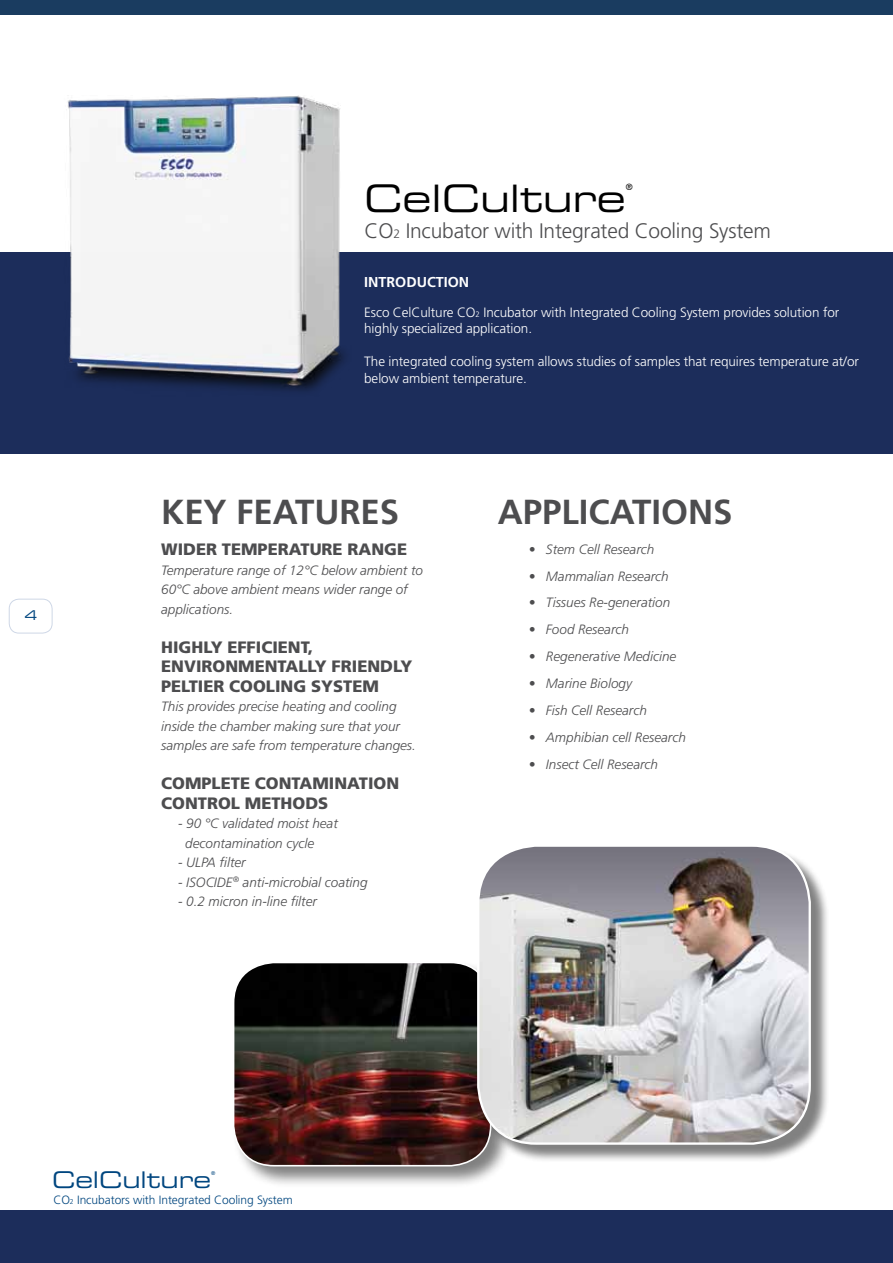
<style>
.page{position:relative;width:893px;height:1263px;background:#fff}
.page>*{position:absolute;margin:0;border:0;box-sizing:border-box;transform-origin:0 0}
.t1{font:37.8px "Eurostile LT Std Ex 2";color:#000}
.t2{font:700 34.8px "Frutiger LT Std";color:#4d4d4f}
.t3{font:22.95px "Eurostile LT Std Ex 2";color:#00467f}
.t4{font:300 21px "Frutiger LT Std";letter-spacing:-.01em;color:#4d4d4f}
.t5{font:900 16.5px/19.5px "Frutiger LT Std";color:#4d4d4f}
.t6{font:700 14.4px "Frutiger LT Std";color:#fff}
.t7{font:italic 300 13.5px/19.5px "Frutiger LT Std";color:#4d4d4f}
.t8{font:300 13.5px/16.5px "Frutiger LT Std";letter-spacing:-.005em;color:#fff}
.t9{font:13.5px "Eurostile LT Std Ex 2";color:#00467f}
.t10{font:300 12px "Frutiger LT Std";letter-spacing:-.005em;color:#00467f}
.t11{font:8.7px "Eurostile LT Std Ex 2";color:#000}
.t12{font:5.25px "Eurostile LT Std Ex 2";color:#00467f}
.s1{font-size:12.3px}
.s2{font-size:7.8px}
.s3{font-size:7.05px}
</style>
<div class="page">
<div style="left:0;top:0;width:893px;height:15px;background:#1a3c60"></div>
<div style="left:0;top:1210px;width:893px;height:53px;background:#1c2d5b"></div>
<div style="left:9px;top:599px;width:43px;height:34px;border:1px solid #9dafce;border-radius:10px"></div>
<div style="left:0;top:252px;width:893px;height:201px;background:#1c2d5b"></div>
<img style="left:67px;top:95px;width:277px;height:296px">
<div style="left:232px;top:960px;width:282px;height:228px;background:#000;opacity:.5"></div>
<img style="left:234px;top:962px;width:257px;height:204px">
<div style="left:233px;top:962px;width:258px;height:204px;border:2px solid #fff;border-radius:41px"></div>
<div style="left:479px;top:847px;width:350px;height:316px;background:#000;opacity:.5"></div>
<img style="left:478px;top:847px;width:332px;height:296px">
<div style="left:477px;top:844px;width:334px;height:301px;border:2px solid #fff;border-radius:58px"></div>
<p class="t9" style="left:24px;top:606px;width:15px">4</p>
<h1 class="t1" style="left:364px;top:172px;width:263px">CelCulture</h1>
<p class="t11" style="left:626px;top:181px;width:8px">®</p>
<h3 class="t4" style="left:365px;top:219px;width:408px">CO<span class="s1">2</span> Incubator with Integrated Cooling System</h3>
<p class="t6" style="left:364px;top:274px;width:25px">INTRO</p>
<p class="t6" style="left:406px;top:274px;width:30px">DUCTIO</p>
<p class="t6" style="left:459px;top:274px;width:12px">N</p>
<p class="t8" style="left:364px;top:304px;width:477px">Esco CelCulture CO<span class="s2">2</span> Incubator with Integrated Cooling System provides solution for highly specialized application.</p>
<p class="t8" style="left:364px;top:353px;width:496px">The integrated cooling system allows studies of samples that requires temperature at/or below ambient temperature.</p>
<h2 class="t2" style="left:161px;top:491px;width:198px">KEY FEATURES</h2>
<p class="t5" style="left:161px;top:540px;width:247px">WIDER TEMPERATURE RANG E</p>
<p class="t7" style="left:161px;top:560px;width:263px">Temperature range of 12°C below ambient to<br>60°C above ambient means wider range of applications.</p>
<p class="t5" style="left:161px;top:637px;width:23px">HIGH</p>
<p class="t5" style="left:161px;top:637px;width:253px;text-indent:42px">LY EFFICI ENT,<br>ENVIRON MENTALLY FRIENDLY<br>PELTIER COOLING</p>
<p class="t5" style="left:311px;top:676px;width:69px">SYSTEM</p>
<p class="t7" style="left:161px;top:697px;width:256px">This provides precise heating and cooling inside the chamber making sure that your samples are safe from temperature changes.</p>
<p class="t5" style="left:161px;top:774px;width:218px">COMPLETE CONTAMINATION<br>CONTROL METHODS</p>
<p class="t7" style="left:185px;top:814px;width:154px;text-indent:-7px">- 90 °C validated moist heat decontamination cycle</p>
<p class="t7" style="left:178px;top:853px;width:69px">- ULPA filter</p>
<p class="t7" style="left:178px;top:872px;width:191px">- ISOCIDE<sup>®</sup> anti-microbial coating</p>
<p class="t7" style="left:178px;top:892px;width:140px">- 0.2 micron in-line filter</p>
<h2 class="t2" style="left:498px;top:491px;width:236px">APPLICATIONS</h2>
<p class="t7" style="left:529px;top:539px;width:127px">• Stem Cell Research</p>
<p class="t7" style="left:529px;top:566px;width:141px">• Mammalian Research</p>
<p class="t7" style="left:529px;top:593px;width:143px">• Tissues Re-generation</p>
<p class="t7" style="left:529px;top:620px;width:102px">• Food Research</p>
<p class="t7" style="left:529px;top:647px;width:149px">• Regenerative Medicine</p>
<p class="t7" style="left:529px;top:674px;width:105px">• Marine Biology</p>
<p class="t7" style="left:529px;top:701px;width:119px">• Fish Cell Research</p>
<p class="t7" style="left:529px;top:728px;width:158px">• Amphibian cell Research</p>
<p class="t7" style="left:529px;top:755px;width:131px">• Insect Cell Research</p>
<h3 class="t3" style="left:52px;top:1164px;width:160px">CelCulture</h3>
<p class="t12" style="left:211px;top:1169px;width:6px">®</p>
<p class="t10" style="left:53px;top:1192px;width:241px">CO<span class="s3">2</span> Incubators with Integrated Cooling System</p>
</div>
